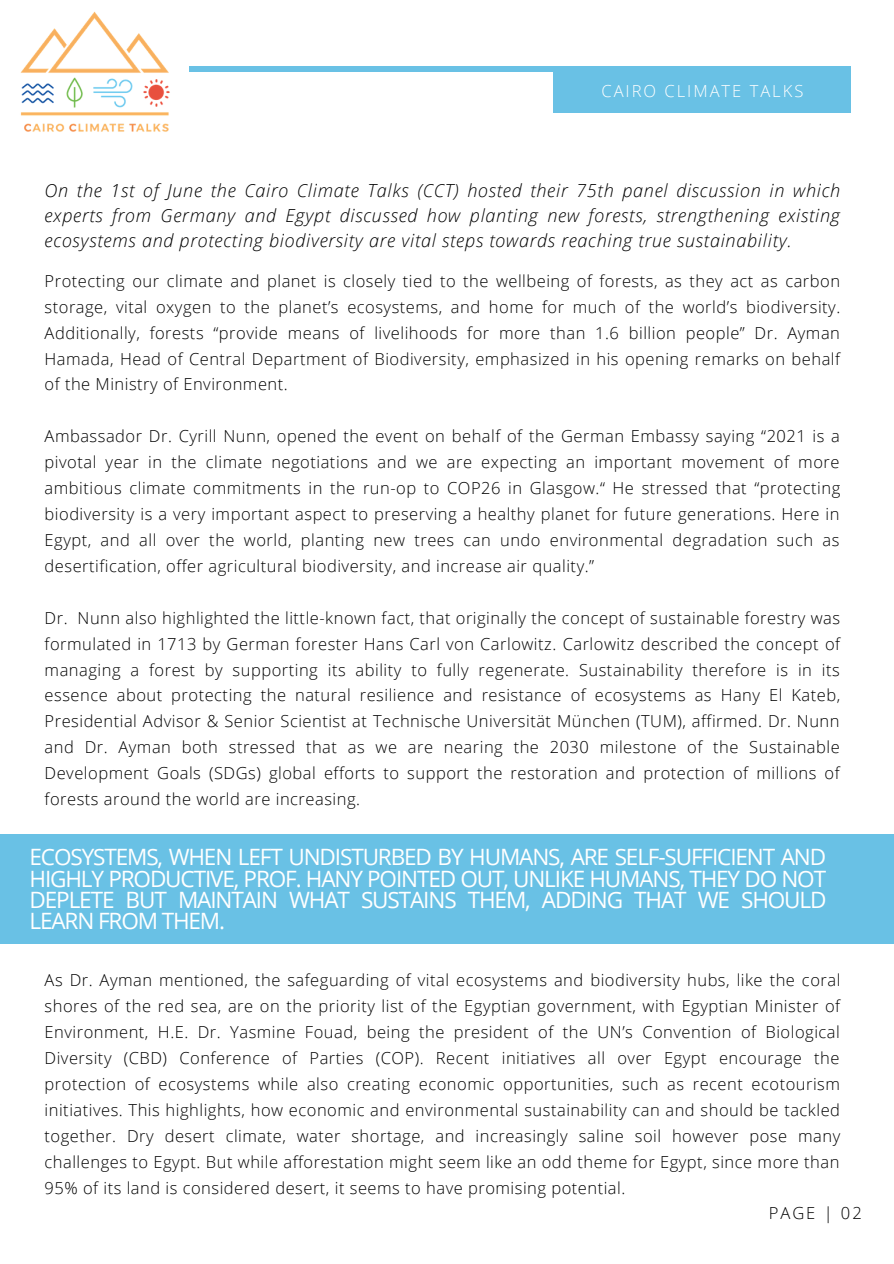
<style>
.page{position:relative;width:894px;height:1264px;background:#fff}
.page>*{position:absolute;margin:0;border:0;box-sizing:border-box;transform-origin:0 0}
.t1{font:22.5px/21.5px "Open Sans";letter-spacing:-.05em;color:#fff;text-align:justify}
.t2{font:italic 300 18px/24.8px "Open Sans";letter-spacing:.04em;color:#000;text-align:justify}
.t3{font:300 16.5px/26px "Open Sans";letter-spacing:.03em;color:#000;text-align:justify}
.t4{font:300 16.5px "Open Sans";letter-spacing:.12em;color:#fff}
</style>
<div class="page">
<div style="left:190px;top:66px;width:639px;height:6px;background:#69c1e5"></div>
<div style="left:553px;top:66px;width:297px;height:46px;background:#69c1e5"></div>
<img style="left:20px;top:11px;width:170px;height:121px">
<div style="left:0;top:834px;width:893px;height:109px;background:#69c1e5"></div>
<p class="t4" style="left:601px;top:79px;width:203px">CAIRO CLIMATE TALKS</p>
<p class="t2" style="left:45px;top:178px;width:797px">On the 1st of June the Cairo Climate Talks (CCT) hosted their 75th panel discussion in which experts from Germany and Egypt discussed how planting new forests, strengthening existing ecosystems and protecting biodiversity are vital steps towards reaching true sustainability.</p>
<p class="t3" style="left:45px;top:267px;width:797px">Protecting our climate and planet is closely tied to the wellbeing of forests, as they act as carbon storage, vital oxygen to the planet’s ecosystems, and home for much of the world’s biodiversity.<br>Additionally, forests “provide means of livelihoods for more than 1.6 billion people” Dr. Ayman Hamada, Head of Central Department of Biodiversity, emphasized in his opening remarks on behalf of the Ministry of Environment.</p>
<p class="t3" style="left:45px;top:423px;width:797px">Ambassador Dr. Cyrill Nunn, opened the event on behalf of the German Embassy saying “2021 is a pivotal year in the climate negotiations and we are expecting an important movement of more ambitious climate commitments in the run-op to COP26 in Glasgow.“ He stressed that “protecting biodiversity is a very important aspect to preserving a healthy planet for future generations. Here in Egypt, and all over the world, planting new trees can undo environmental degradation such as desertification, offer agricultural biodiversity, and increase air quality.”</p>
<p class="t3" style="left:45px;top:604px;width:796px">Dr. Nunn also highlighted the little-known fact, that originally the concept of sustainable forestry was formulated in 1713 by German forester Hans Carl von Carlowitz. Carlowitz described the concept of managing a forest by supporting its ability to fully regenerate. Sustainability therefore is in its essence about protecting the natural resilience and resistance of ecosystems as Hany El Kateb, Presidential Advisor &amp; Senior Scientist at Technische Universität München (TUM), affirmed. Dr. Nunn and Dr. Ayman both stressed that as we are nearing the 2030 milestone of the Sustainable Development Goals (SDGs) global efforts to support the restoration and protection of millions of forests around the world are increasing.</p>
<p class="t1" style="left:30px;top:845px;width:798px">ECOSYSTEMS, WHEN LEFT UNDISTURBED BY HUMANS, ARE SELF-SUFFICIENT AND HIGHLY PRODUCTIVE, PROF. HANY POINTED OUT, UNLIKE HUMANS, THEY DO NOT DEPLETE BUT MAINTAIN WHAT SUSTAINS THEM, ADDING THAT WE SHOULD LEARN FROM THEM.</p>
<p class="t3" style="left:45px;top:967px;width:797px">As Dr. Ayman mentioned, the safeguarding of vital ecosystems and biodiversity hubs, like the coral shores of the red sea, are on the priority list of the Egyptian government, with Egyptian Minister of Environment, H.E. Dr. Yasmine Fouad, being the president of the UN’s Convention of Biological Diversity (CBD) Conference of Parties (COP). Recent initiatives all over Egypt encourage the protection of ecosystems while also creating economic opportunities, such as recent ecotourism initiatives. This highlights, how economic and environmental sustainability can and should be tackled together. Dry desert climate, water shortage, and increasingly saline soil however pose many challenges to Egypt. But while afforestation might seem like an odd theme for Egypt, since more than 95% of its land is considered desert, it seems to have promising potential.</p>
<p class="t3" style="left:768px;top:1199px;width:94px">PAGE | 02</p>
</div>
